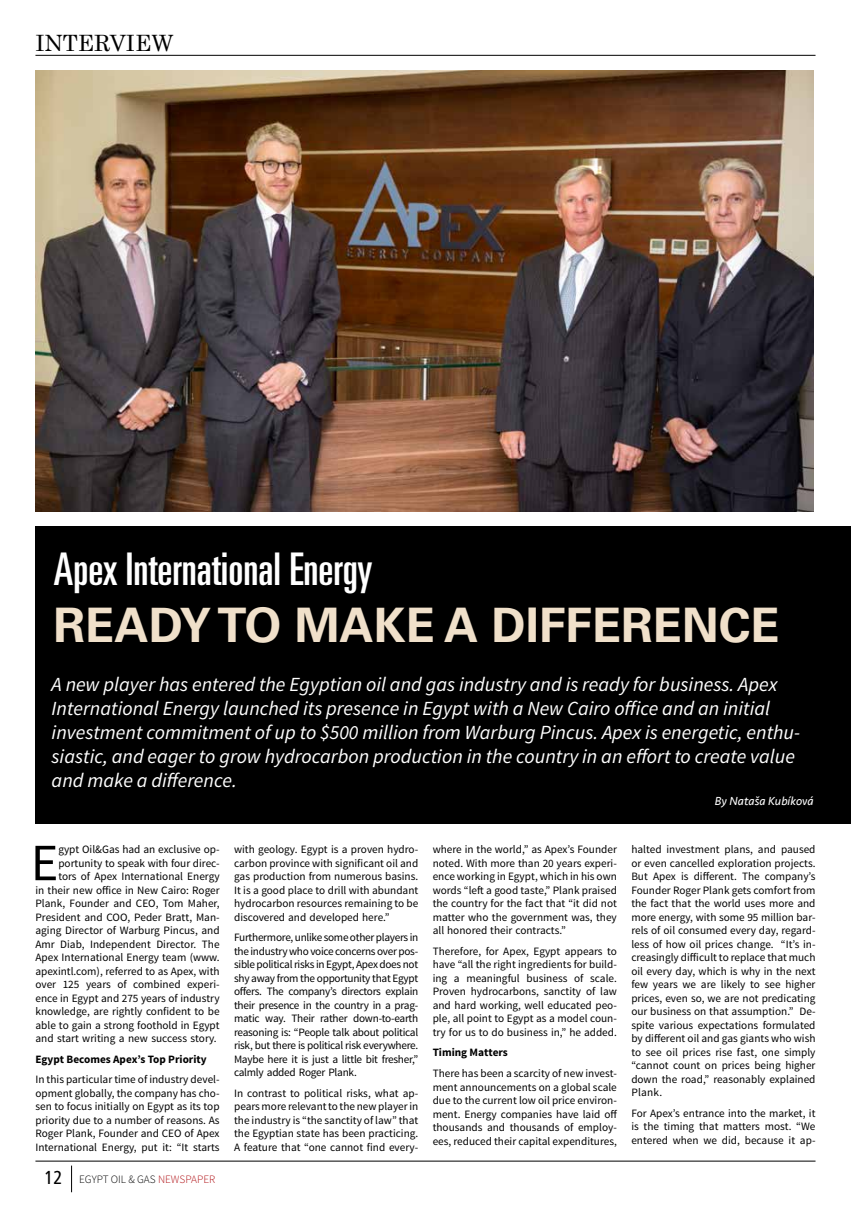
<style>
.page{position:relative;width:851px;height:1205px;background:#fff}
.page>*{position:absolute;margin:0;border:0;box-sizing:border-box;transform-origin:0 0}
.t1{font:52.38px "Source Sans Pro";color:#000}
.t2{font:700 47.5px "Univers";color:#f0e0ca}
.t3{font:ultra-condensed 45px "Univers";color:#fff}
.t4{font:22.5px "Century";color:#000}
.t5{font:italic 20px/24px "Source Sans Pro";color:#fff}
.t6{font:italic 12px "Seravek";color:#fff}
.t7{font:11.25px/13.5px "Source Sans Pro";color:#000;text-align:justify}
.t8{font:700 11.25px "Source Sans Pro";color:#000}
.t9{font:300 11.25px "Source Sans Pro";color:#000}
.s1{font-family:"Frutiger LT Pro";font-weight:400;font-stretch:condensed;font-size:18.75px}
.s2{color:#b11116}
</style>
<div class="page">
<img style="left:35px;top:71px;width:778px;height:440px">
<div style="left:35px;top:526px;width:815px;height:298px;background:#000"></div>
<hr style="left:35px;top:55px;width:780px;height:1px;background:#000">
<hr style="left:35px;top:1161px;width:780px;height:1px;background:#000">
<svg style="left:71px;top:1165px;width:1px;height:27px"></svg>
<h3 class="t4" style="left:35px;top:23px;width:139px">INTERVIEW</h3>
<h3 class="t3" style="left:54px;top:544px;width:320px">Apex International Energy</h3>
<h2 class="t2" style="left:54px;top:598px;width:727px">READY TO MAKE A DIFFERENCE</h2>
<p class="t5" style="left:52px;top:673px;width:750px">A new player has entered the Egyptian oil and gas industry and is ready for business. Apex International Energy launched its presence in Egypt with a New Cairo office and an initial investment commitment of up to $500 million from Warburg Pincus. Apex is energetic, enthu&shy;siastic, and eager to grow hydrocarbon production in the country in an effort to create value and make a difference.</p>
<p class="t6" style="left:714px;top:791px;width:100px">By Nataša Kubíková</p>
<p class="t7" style="left:35px;top:843px;width:186px;text-align:right">gypt Oil&amp;Gas had an exclusive op&shy;portunity to speak with four direc-<br>tors of Apex International Energy<br>in their new office in New Cairo: Roger Plank, Founder and CEO, Tom Maher, President and COO, Peder Bratt, Man&shy;aging Director of Warburg Pincus, and Amr Diab, Independent Director. The Apex International Energy team (www. apexintl.com), referred to as Apex, with over 125 years of combined experi&shy;ence in Egypt and 275 years of industry knowledge, are rightly confident to be able to gain a strong foothold in Egypt and start writing a new success story.</p>
<p class="t8" style="left:35px;top:1052px;width:173px">Egypt Becomes Apex’s Top Priority</p>
<p class="t7" style="left:35px;top:1073px;width:186px">In this particular time of industry devel&shy;opment globally, the company has cho&shy;sen to focus initially on Egypt as its top priority due to a number of reasons. As Roger Plank, Founder and CEO of Apex International Energy, put it: “It starts</p>
<h1 class="t1" style="left:31px;top:830px;width:29px">E</h1>
<p class="t9" style="left:45px;top:1172px;width:172px"><span class="s1">12</span> EGYPT OIL &amp; GAS <span class="s2">NEWSPAPER</span></p>
<p class="t7" style="left:234px;top:843px;width:186px">with geology. Egypt is a proven hydro&shy;carbon province with significant oil and gas production from numerous basins.<br>It is a good place to drill with abundant hydrocarbon resources remaining to be discovered and developed here.”</p>
<p class="t7" style="left:234px;top:931px;width:186px">Furthermore, unlike some other players in the industry who voice concerns over pos&shy;sible political risks in Egypt, Apex does not shy away from the opportunity that Egypt offers. The company’s directors explain their presence in the country in a prag&shy;matic way. Their rather down-to-earth reasoning is: “People talk about political risk, but there is political risk everywhere.<br>Maybe here it is just a little bit fresher,” calmly added Roger Plank.</p>
<p class="t7" style="left:234px;top:1086px;width:186px">In contrast to political risks, what ap&shy;pears more relevant to the new player in the industry is “the sanctity of law” that the Egyptian state has been practicing.<br>A feature that “one cannot find every-</p>
<p class="t7" style="left:432px;top:843px;width:186px">where in the world,” as Apex’s Founder noted. With more than 20 years experi&shy;ence working in Egypt, which in his own words “left a good taste,” Plank praised the country for the fact that “it did not matter who the government was, they all honored their contracts.”</p>
<p class="t7" style="left:432px;top:944px;width:186px">Therefore, for Apex, Egypt appears to have “all the right ingredients for build&shy;ing a meaningful business of scale.<br>Proven hydrocarbons, sanctity of law and hard working, well educated peo&shy;ple, all point to Egypt as a model coun&shy;try for us to do business in,” he added.</p>
<p class="t8" style="left:432px;top:1045px;width:77px">Timing Matters</p>
<p class="t7" style="left:432px;top:1066px;width:186px">There has been a scarcity of new invest&shy;ment announcements on a global scale due to the current low oil price environ&shy;ment. Energy companies have laid off thousands and thousands of employ&shy;ees, reduced their capital expenditures,</p>
<p class="t7" style="left:631px;top:843px;width:186px">halted investment plans, and paused or even cancelled exploration projects.<br>But Apex is different. The company’s Founder Roger Plank gets comfort from the fact that the world uses more and more energy, with some 95 million bar&shy;rels of oil consumed every day, regard&shy;less of how oil prices change. “It’s in&shy;creasingly difficult to replace that much oil every day, which is why in the next few years we are likely to see higher prices, even so, we are not predicating our business on that assumption.” De&shy;spite various expectations formulated by different oil and gas giants who wish to see oil prices rise fast, one simply “cannot count on prices being higher down the road,” reasonably explained Plank.</p>
<p class="t7" style="left:631px;top:1106px;width:186px">For Apex’s entrance into the market, it is the timing that matters most. “We entered when we did, because it ap-</p>
</div>
